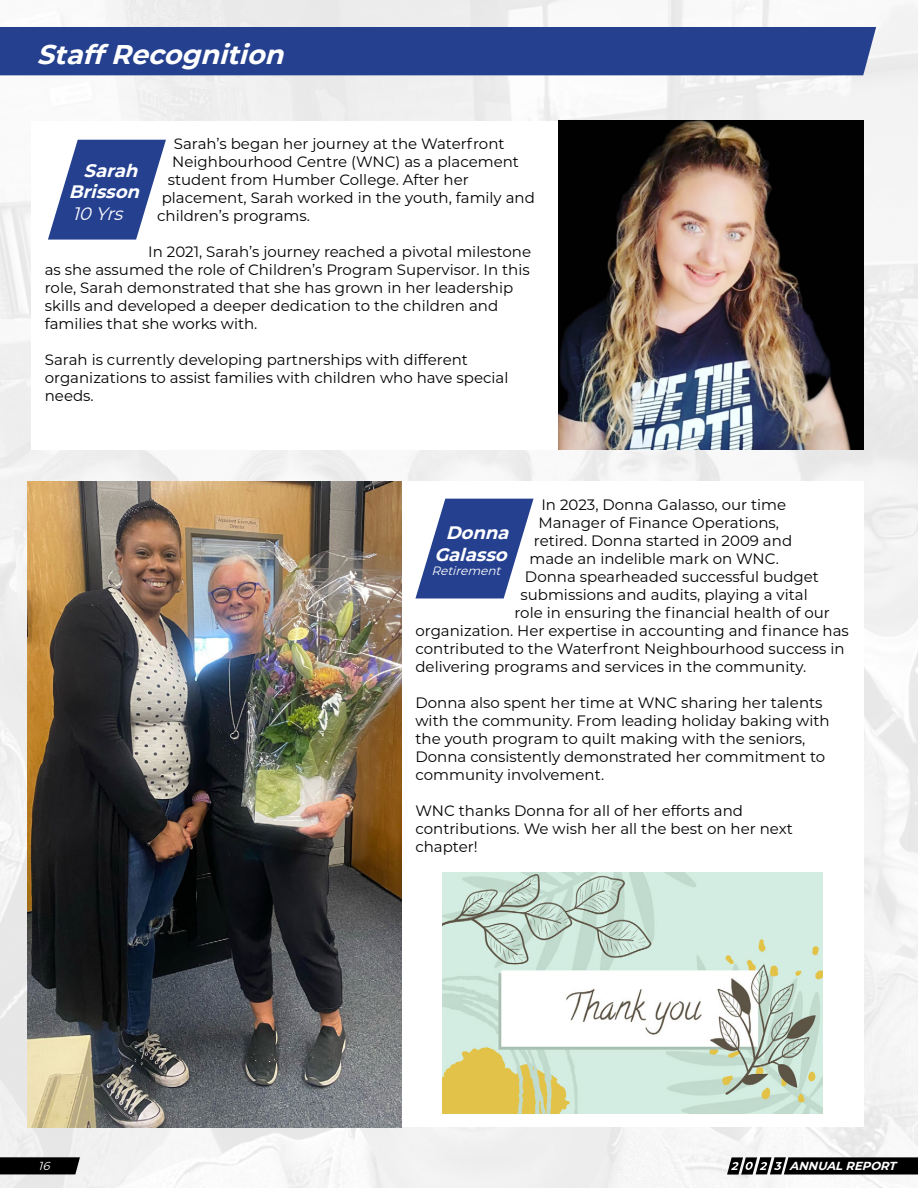
<style>
.page{position:relative;width:918px;height:1188px;background:#fff}
.page>*{position:absolute;margin:0;border:0;box-sizing:border-box;transform-origin:0 0}
.t1{font:italic 700 27px "Montserrat";color:#fff}
.t2{font:italic 700 18px/21.6px "Montserrat";color:#fff;text-align:right}
.t3{font:italic 18px "Montserrat";color:#fff}
.t4{font:15px/18px "Montserrat";color:#000}
.t5{font:italic 12px "Montserrat";color:#fff}
.t6{font:italic 700 11.7px "Montserrat";color:#fff}
.t7{font:italic 11.7px "Montserrat";color:#fff}
</style>
<div class="page">
<img style="left:0;top:0;width:918px;height:1188px">
<div style="left:0;top:27px;width:876px;height:48px;background:#25408f"></div>
<div style="left:402px;top:482px;width:461px;height:645px;background:#fff"></div>
<svg style="left:415px;top:499px;width:119px;height:99px"></svg>
<img style="left:28px;top:482px;width:374px;height:645px">
<div style="left:31px;top:121px;width:527px;height:329px;background:#fff"></div>
<svg style="left:48px;top:140px;width:118px;height:100px"></svg>
<img style="left:558px;top:121px;width:305px;height:329px">
<img style="left:443px;top:873px;width:380px;height:241px">
<svg style="left:727px;top:1157px;width:191px;height:18px;background:#242424"></svg>
<svg style="left:0;top:1157px;width:80px;height:17px"></svg>
<h1 class="t1" style="left:37px;top:35px;width:258px">StaffRecognition</h1>
<p class="t4" style="left:174px;top:134px;width:332px">Sarah’s began her journey at the Waterfront</p>
<p class="t4" style="left:172px;top:152px;width:348px">Neighbourhood Centre (WNC) as a placement</p>
<p class="t4" style="left:168px;top:170px;width:303px">student from Humber College. After her</p>
<p class="t4" style="left:162px;top:188px;width:375px">placement, Sarah worked in the youth, family and</p>
<p class="t4" style="left:157px;top:206px;width:154px">children’s programs.</p>
<p class="t4" style="left:45px;top:242px;width:488px;text-indent:104px">In 2021, Sarah’s journey reached a pivotal milestone as she assumed the role of Children’s Program Supervisor. In this role, Sarah demonstrated that she has grown in her leadership skills and developed a deeper dedication to the children and families that she works with.</p>
<p class="t4" style="left:45px;top:350px;width:465px">Sarah is currently developing partnerships with different organizations to assist families with children who have special needs.</p>
<p class="t2" style="left:69px;top:159px;width:78px">Sarah<br>Brisson</p>
<p class="t3" style="left:72px;top:201px;width:58px">10 Yrs</p>
<p class="t4" style="left:541px;top:495px;width:246px">In 2023, Donna Galasso, our time</p>
<p class="t4" style="left:538px;top:513px;width:242px">Manager of Finance Operations,</p>
<p class="t4" style="left:534px;top:531px;width:260px">retired. Donna started in 2009 and</p>
<p class="t4" style="left:529px;top:549px;width:251px">made an indelible mark on WNC.</p>
<p class="t4" style="left:525px;top:567px;width:295px">Donna spearheaded successful budget</p>
<p class="t4" style="left:520px;top:585px;width:289px">submissions and audits, playing a vital</p>
<p class="t4" style="left:514px;top:603px;width:317px">role in ensuring the financial health of our</p>
<p class="t4" style="left:415px;top:621px;width:435px">organization. Her expertise in accounting and finance has</p>
<p class="t4" style="left:415px;top:639px;width:431px">contributed to the Waterfront Neighbourhood success in</p>
<p class="t4" style="left:415px;top:657px;width:392px">delivering programs and services in the community.</p>
<p class="t4" style="left:415px;top:693px;width:416px">Donna also spent her time at WNC sharing her talents with the community. From leading holiday baking with the youth program to quilt making with the seniors, Donna consistently demonstrated her commitment to community involvement.</p>
<p class="t4" style="left:415px;top:801px;width:379px">WNC thanks Donna for all of her efforts and contributions. We wish her all the best on her next chapter!</p>
<p class="t2" style="left:434px;top:521px;width:82px">Donna<br>Galasso</p>
<p class="t5" style="left:431px;top:563px;width:75px">Retirement</p>
<p class="t7" style="left:38px;top:1158px;width:17px">16</p>
<p class="t6" style="left:790px;top:1157px;width:112px">ANNUALREPORT</p>
</div>
